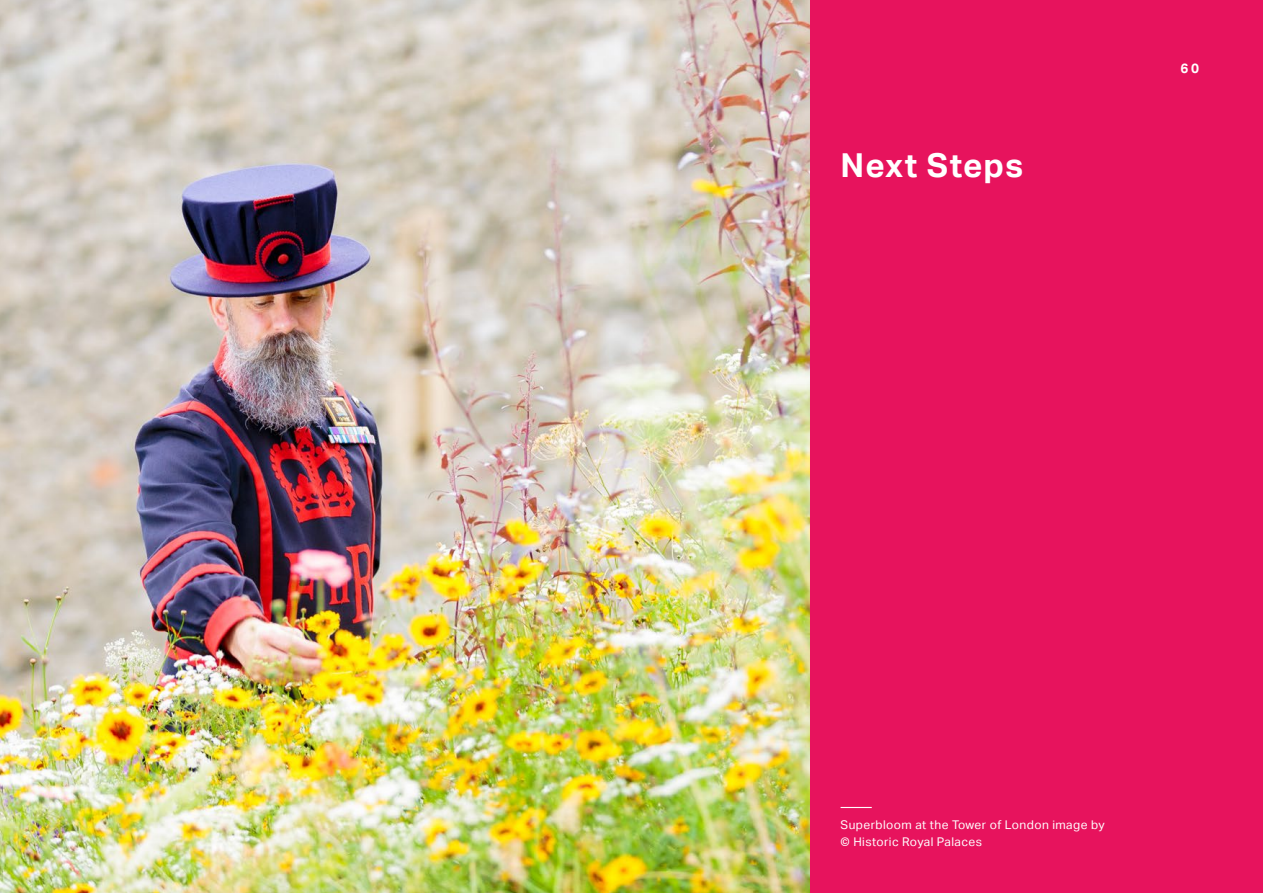
<style>
.page{position:relative;width:1263px;height:893px;background:#fff}
.page>*{position:absolute;margin:0;border:0;box-sizing:border-box;transform-origin:0 0}
.MoL_Page___Section_H{font:700 33px "Aktiv Grotesk";letter-spacing:.035em;color:#fff}
.t1{font:700 13.5px "Aktiv Grotesk";color:#fff}
.SOURCE{font:12px/16.5px "Aktiv Grotesk";letter-spacing:.035em;color:#fff}
</style>
<div class="page">
<img style="left:0;top:0;width:811px;height:893px">
<div style="left:811px;top:0;width:452px;height:893px;background:#e7135d"></div>
<hr style="left:840px;top:807px;width:32px;height:1px;background:#fff">
<p class="MoL_Page___Section_H" style="left:840px;top:146px;width:184px">Next Steps</p>
<p class="t1" style="left:1180px;top:61px;width:20px">60</p>
<p class="SOURCE" style="left:840px;top:817px;width:266px">Superbloom at the Tower of London image by © Historic Royal Palaces</p>
</div>
